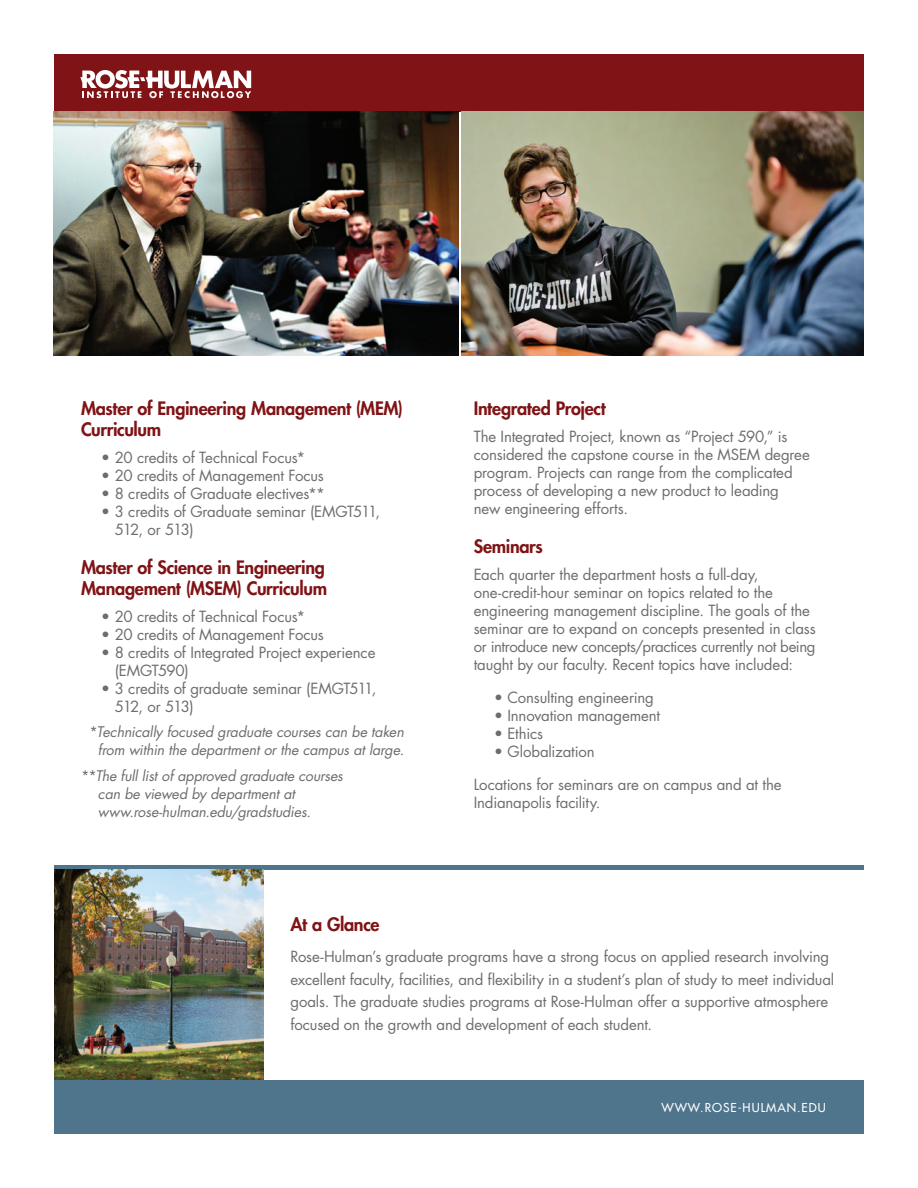
<style>
.page{position:relative;width:918px;height:1188px;background:#fff}
.page>*{position:absolute;margin:0;border:0;box-sizing:border-box;transform-origin:0 0}
.t1{font:800 18px/21px "Futura Std";letter-spacing:-.015em;color:#7f1315}
.t2{font:15px/18px "Futura Std";letter-spacing:-.01em;color:#6c6d70}
.t3{font:italic 14.25px/18px "Futura Std";letter-spacing:-.01em;color:#6c6d70;text-align:center}
.t4{font:500 12px "Futura Std";letter-spacing:.08em;color:#fff}
.s1{font-style:normal}
</style>
<div class="page">
<div style="left:54px;top:54px;width:810px;height:57px;background:#7f1315"></div>
<div style="left:54px;top:1080px;width:810px;height:54px;background:#4f758c"></div>
<div style="left:54px;top:865px;width:810px;height:5px;background:#4f758c"></div>
<svg style="left:80px;top:70px;width:171px;height:28px"></svg>
<img style="left:54px;top:870px;width:209px;height:210px">
<img style="left:462px;top:111px;width:402px;height:244px">
<img style="left:54px;top:111px;width:405px;height:244px">
<p class="t1" style="left:81px;top:398px;width:324px">Master of Engineering Management (MEM)<br>Curriculum</p>
<p class="t2" style="left:101px;top:448px;width:206px">• 20 credits of Technical Focus*</p>
<p class="t2" style="left:101px;top:466px;width:224px">• 20 credits of Management Focus</p>
<p class="t2" style="left:101px;top:484px;width:225px">• 8 credits of Graduate electives**</p>
<p class="t2" style="left:115px;top:502px;width:267px;text-indent:-14px">• 3 credits of Graduate seminar (EMGT511,<br>512, or 513)</p>
<p class="t1" style="left:81px;top:557px;width:248px">Master of Science in Engineering<br>Management (MSEM) Curriculum</p>
<p class="t2" style="left:101px;top:607px;width:206px">• 20 credits of Technical Focus*</p>
<p class="t2" style="left:101px;top:625px;width:224px">• 20 credits of Management Focus</p>
<p class="t2" style="left:115px;top:643px;width:262px;text-indent:-14px">• 8 credits of Integrated Project experience (EMGT590)</p>
<p class="t2" style="left:115px;top:679px;width:263px;text-indent:-14px">• 3 credits of graduate seminar (EMGT511,<br>512, or 513)</p>
<p class="t3" style="left:89px;top:723px;width:316px"><span class="s1">*</span>Technically focused graduate courses can be taken from within the department or the campus at large.</p>
<p class="t3" style="left:98px;top:767px;width:247px;text-align:left;text-indent:-17px"><span class="s1">**</span>The full list of approved graduate courses can be viewed by department at www.rose-hulman.edu/gradstudies.</p>
<p class="t1" style="left:474px;top:398px;width:134px">Integrated Project</p>
<p class="t2" style="left:474px;top:428px;width:338px">The Integrated Project, known as “Project 590,” is considered the capstone course in the MSEM degree program. Projects can range from the complicated process of developing a new product to leading<br>new engineering efforts.</p>
<p class="t1" style="left:474px;top:536px;width:71px">Seminars</p>
<p class="t2" style="left:474px;top:566px;width:344px">Each quarter the department hosts a full-day, one-credit-hour seminar on topics related to the engineering management discipline. The goals of the seminar are to expand on concepts presented in class or introduce new concepts/practices currently not being taught by our faculty. Recent topics have included:</p>
<p class="t2" style="left:494px;top:689px;width:161px">• Consulting engineering</p>
<p class="t2" style="left:494px;top:707px;width:168px">• Innovation management</p>
<p class="t2" style="left:494px;top:725px;width:50px">• Ethics</p>
<p class="t2" style="left:494px;top:743px;width:102px">• Globalization</p>
<p class="t2" style="left:474px;top:776px;width:309px">Locations for seminars are on campus and at the<br>Indianapolis facility.</p>
<p class="t1" style="left:290px;top:914px;width:91px">At a Glance</p>
<p class="t2" style="left:290px;top:946px;width:545px;line-height:22.5px">Rose-Hulman’s graduate programs have a strong focus on applied research involving excellent faculty, facilities, and flexibility in a student’s plan of study to meet individual goals. The graduate studies programs at Rose-Hulman offer a supportive atmosphere focused on the growth and development of each student.</p>
<p class="t4" style="left:661px;top:1100px;width:166px">WWW.ROSE-HULMAN.EDU</p>
</div>
